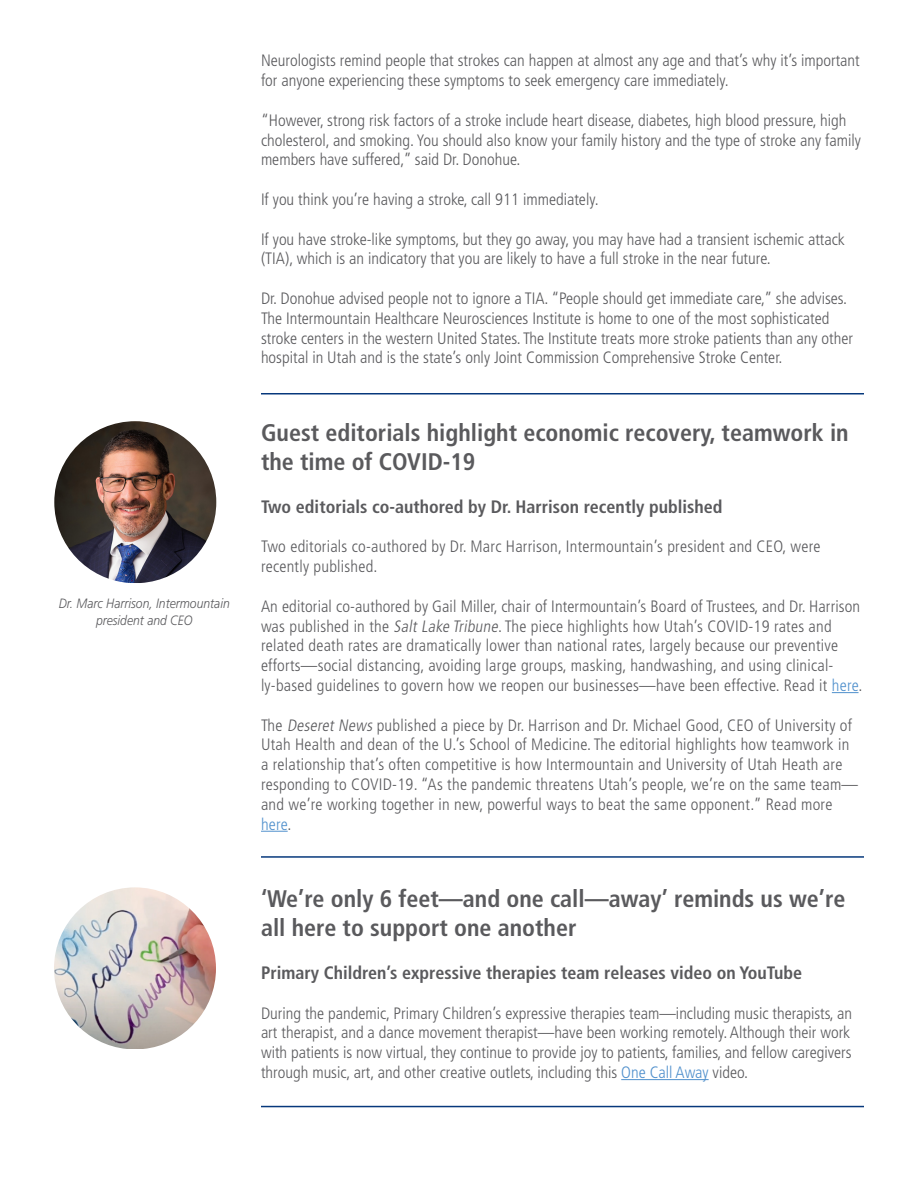
<style>
.page{position:relative;width:918px;height:1188px;background:#fff}
.page>*{position:absolute;margin:0;border:0;box-sizing:border-box;transform-origin:0 0}
.Headline{font:700 condensed 24px/28.8px "Frutiger LT Std";color:#5a5a5d}
.Subhead{font:700 condensed 18px "Frutiger LT Std";color:#5a5a5d}
.Body_copy{font:300 condensed 16.5px/19.8px "Frutiger LT Std";color:#5a5a5d}
.Body_copy-2{font:italic 300 13.5px/16.2px "Frutiger LT Std";color:#5a5a5d;text-align:center;scale:.9 1}
.s1{font-style:italic}
.s2{color:#5090cc}
</style>
<div class="page">
<svg style="left:832px;top:692px;width:27px;height:1px"></svg>
<svg style="left:261px;top:831px;width:27px;height:1px"></svg>
<hr style="left:621px;top:1079px;width:88px;height:1px;background:#5090cc">
<img style="left:54px;top:421px;width:162px;height:162px;border-radius:80px">
<hr style="left:261px;top:393px;width:603px;height:1px;background:#07387c">
<hr style="left:261px;top:856px;width:603px;height:2px;background:#07387c">
<img style="left:54px;top:887px;width:162px;height:162px">
<hr style="left:261px;top:1106px;width:603px;height:1px;background:#07387c">
<p class="Body_copy-2" style="left:59px;top:596px;width:192px">Dr. Marc Harrison, Intermountain president and CEO</p>
<p class="Body_copy" style="left:261px;top:51px;width:600px">Neurologists remind people that strokes can happen at almost any age and that’s why it’s important for anyone experiencing these symptoms to seek emergency care immediately.</p>
<p class="Body_copy" style="left:261px;top:110px;width:601px">“However, strong risk factors of a stroke include heart disease, diabetes, high blood pressure, high cholesterol, and smoking. You should also know your family history and the type of stroke any family members have suffered,” said Dr. Donohue.</p>
<p class="Body_copy" style="left:261px;top:190px;width:339px">If you think you’re having a stroke, call 911 immediately.</p>
<p class="Body_copy" style="left:261px;top:229px;width:586px">If you have stroke-like symptoms, but they go away, you may have had a transient ischemic attack (TIA), which is an indicatory that you are likely to have a full stroke in the near future.</p>
<p class="Body_copy" style="left:261px;top:289px;width:588px">Dr. Donohue advised people not to ignore a TIA. “People should get immediate care,” she advises.</p>
<p class="Body_copy" style="left:261px;top:308px;width:594px">The Intermountain Healthcare Neurosciences Institute is home to one of the most sophisticated stroke centers in the western United States. The Institute treats more stroke patients than any other hospital in Utah and is the state’s only Joint Commission Comprehensive Stroke Center.</p>
<p class="Headline" style="left:261px;top:418px;width:589px">Guest editorials highlight economic recovery, teamwork in the time of COVID-19</p>
<p class="Subhead" style="left:261px;top:496px;width:463px">Two editorials co-authored by Dr. Harrison recently published</p>
<p class="Body_copy" style="left:261px;top:537px;width:561px">Two editorials co-authored by Dr. Marc Harrison, Intermountain’s president and CEO, were recently published.</p>
<p class="Body_copy" style="left:261px;top:596px;width:603px">An editorial co-authored by Gail Miller, chair of Intermountain’s Board of Trustees, and Dr. Harrison was published in the <span class="s1">Salt Lake Tribune</span>. The piece highlights how Utah’s COVID-19 rates and related death rates are dramatically lower than national rates, largely because our preventive efforts—social distancing, avoiding large groups, masking, handwashing, and using clinical&shy;ly-based guidelines to govern how we reopen our businesses—have been effective. Read it <span class="s2">here</span>.</p>
<p class="Body_copy" style="left:261px;top:715px;width:599px">The <span class="s1">Deseret News</span> published a piece by Dr. Harrison and Dr. Michael Good, CEO of University of Utah Health and dean of the U.’s School of Medicine. The editorial highlights how teamwork in a relationship that’s often competitive is how Intermountain and University of Utah Heath are responding to COVID-19. “As the pandemic threatens Utah’s people, we’re on the same team— and we’re working together in new, powerful ways to beat the same opponent.” Read more <span class="s2">here</span>.</p>
<p class="Headline" style="left:261px;top:884px;width:586px">‘We’re only 6 feet—and one call—away’ reminds us we’re all here to support one another</p>
<p class="Subhead" style="left:261px;top:962px;width:543px">Primary Children’s expressive therapies team releases video on YouTube</p>
<p class="Body_copy" style="left:261px;top:1003px;width:593px;text-align:justify">During the pandemic, Primary Children’s expressive therapies team—including music therapists, an art therapist, and a dance movement therapist—have been working remotely. Although their work with patients is now virtual, they continue to provide joy to patients, families, and fellow caregivers through music, art, and other creative outlets, including this <span class="s2">One Call Away</span> video.</p>
</div>
